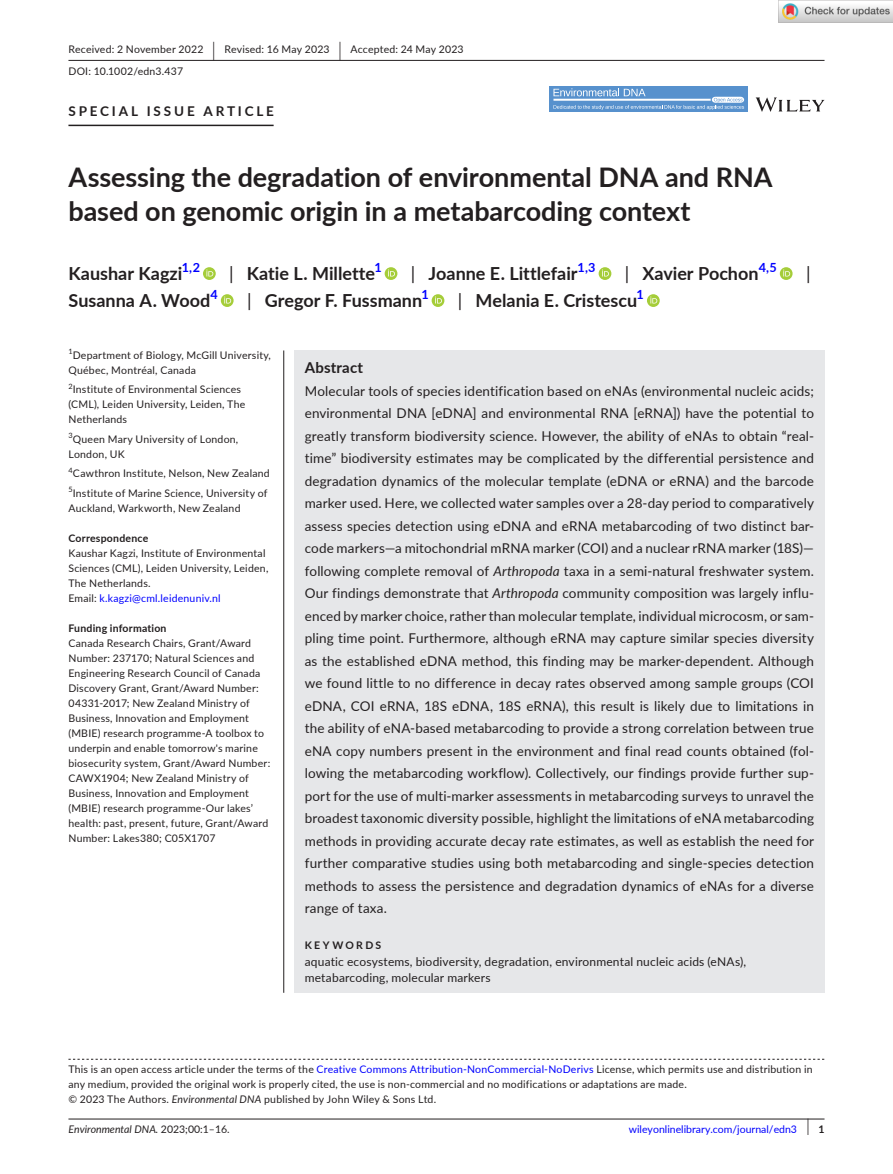
<style>
.page{position:relative;width:893px;height:1174px;background:#fff}
.page>*{position:absolute;margin:0;border:0;box-sizing:border-box;transform-origin:0 0}
.t1{font:700 27px/34.5px "Lato";letter-spacing:-.005em;color:#231f20}
.t2{font:700 18px "Lato";color:#231f20}
.t3{font:18px "Lato";color:#231f20}
.t4{font:700 15px "Lato";letter-spacing:.015em;color:#231f20}
.t5{font:13.5px/22.5px "Lato";letter-spacing:.01em;color:#231f20;text-align:justify}
.t6{font:700 13.5px "Lato";letter-spacing:.21em;color:#231f20}
.t7{font:700 12.6px "Lato";color:#00f}
.t8{font:12px/16.5px "Lato";letter-spacing:.015em;color:#231f20}
.t9{font:10.5px/15px "Lato";letter-spacing:.02em;color:#231f20}
.t10{font:10.5px "Lato";color:#00f}
.t11{font:700 10.5px "Lato";letter-spacing:.02em;color:#231f20}
.t12{font:italic 10.5px "Lato";color:#231f20}
.t13{font:700 10.5px "Lato";letter-spacing:.22em;color:#231f20}
.t14{font:7.35px "Lato";color:#231f20}
.s1{font-size:19.65px}
.s2{font-weight:400}
.s3{color:#00f}
.s4{font-style:italic}
.s5{font-style:normal}
.s6{font-size:17.4px;color:#231f20}
.s7{font-weight:700;color:#231f20}
</style>
<div class="page">
<hr style="left:68px;top:1118px;width:756px;height:1px;background:#231f20">
<svg style="left:756px;top:97px;width:68px;height:15px"></svg>
<div style="left:549px;top:86px;width:199px;height:26px;background:#5791cd"></div>
<svg style="left:553px;top:88px;width:191px;height:22px"></svg>
<hr style="left:68px;top:60px;width:756px;height:1px;background:#231f20">
<hr style="left:68px;top:125px;width:206px;height:1px;background:#231f20">
<svg style="left:203px;top:267px;width:13px;height:13px"></svg>
<svg style="left:206px;top:269px;width:7px;height:7px"></svg>
<svg style="left:385px;top:267px;width:12px;height:13px"></svg>
<svg style="left:388px;top:269px;width:7px;height:7px"></svg>
<svg style="left:599px;top:267px;width:12px;height:13px"></svg>
<svg style="left:602px;top:269px;width:7px;height:7px"></svg>
<svg style="left:780px;top:267px;width:13px;height:13px"></svg>
<svg style="left:783px;top:269px;width:7px;height:7px"></svg>
<svg style="left:221px;top:294px;width:13px;height:13px"></svg>
<svg style="left:224px;top:296px;width:7px;height:7px"></svg>
<svg style="left:432px;top:294px;width:12px;height:13px"></svg>
<svg style="left:435px;top:296px;width:7px;height:7px"></svg>
<svg style="left:647px;top:294px;width:13px;height:13px"></svg>
<svg style="left:650px;top:296px;width:7px;height:7px"></svg>
<svg style="left:68px;top:1058px;width:756px;height:1px"></svg>
<div style="left:294px;top:350px;width:530px;height:642px;background:#e6e7e9"></div>
<hr style="left:283px;top:350px;width:1px;height:642px;background:#231f20">
<img style="left:779px;top:0;width:114px;height:23px">
<p class="t9" style="left:68px;top:38px;width:397px;line-height:21.8px">Received: 2 November 2022 <span class="s1">|</span> Revised: 16 May 2023 <span class="s1">|</span> Accepted: 24 May 2023<br>DOI: 10.1002/edn3.437</p>
<p class="t6" style="left:68px;top:101px;width:207px">SPECIAL ISSUE ARTICLE</p>
<h1 class="t1" style="left:68px;top:159px;width:706px">Assessing the degradation of environmental DNA and RNA based on genomic origin in a metabarcoding context</h1>
<h2 class="t2" style="left:68px;top:260px;width:115px">Kaushar Kagzi</h2>
<p class="t7" style="left:182px;top:258px;width:20px">1,2</p>
<h2 class="t2" style="left:229px;top:260px;width:147px"><span class="s2">|</span> Katie L. Millette</h2>
<p class="t7" style="left:374px;top:258px;width:9px">1</p>
<h2 class="t2" style="left:411px;top:260px;width:168px"><span class="s2">|</span> Joanne E. Littlefair</h2>
<p class="t7" style="left:577px;top:258px;width:20px">1,3</p>
<h2 class="t2" style="left:625px;top:260px;width:135px"><span class="s2">|</span> Xavier Pochon</h2>
<p class="t7" style="left:759px;top:258px;width:20px">4,5</p>
<h2 class="t3" style="left:806px;top:260px;width:6px">|</h2>
<h2 class="t2" style="left:68px;top:287px;width:143px">Susanna A. Wood</h2>
<p class="t7" style="left:211px;top:285px;width:9px">4</p>
<h2 class="t2" style="left:247px;top:287px;width:177px"><span class="s2">|</span> Gregor F. Fussmann</h2>
<p class="t7" style="left:421px;top:285px;width:9px">1</p>
<h2 class="t2" style="left:458px;top:287px;width:181px"><span class="s2">|</span> Melania E. Cristescu</h2>
<p class="t7" style="left:637px;top:285px;width:9px">1</p>
<p class="t14" style="left:68px;top:346px;width:6px">1</p>
<p class="t9" style="left:68px;top:347px;width:204px;text-indent:4px">Department of Biology, McGill University,<br>Québec, Montréal, Canada</p>
<p class="t14" style="left:68px;top:381px;width:6px">2</p>
<p class="t9" style="left:68px;top:382px;width:178px;text-indent:4px">Institute of Environmental Sciences (CML), Leiden University, Leiden, The<br>Netherlands</p>
<p class="t9" style="left:68px;top:431px;width:171px"><sup>3</sup>Queen Mary University of London,<br>London, UK</p>
<p class="t9" style="left:68px;top:463px;width:203px;line-height:19.5px"><sup>4</sup>Cawthron Institute, Nelson, New Zealand<br><sup>5</sup>Institute of Marine Science, University of</p>
<p class="t9" style="left:68px;top:500px;width:174px">Auckland, Warkworth, New Zealand</p>
<p class="t11" style="left:68px;top:530px;width:81px">Correspondence</p>
<p class="t9" style="left:68px;top:545px;width:201px">Kaushar Kagzi, Institute of Environmental Sciences (CML), Leiden University, Leiden, The Netherlands.<br>Email: <span class="s3">k.kagzi@cml.leidenuniv.nl</span></p>
<p class="t11" style="left:68px;top:620px;width:100px">Funding information</p>
<p class="t9" style="left:68px;top:635px;width:203px">Canada Research Chairs, Grant/Award Number: 237170; Natural Sciences and Engineering Research Council of Canada Discovery Grant, Grant/Award Number:<br>04331-2017; New Zealand Ministry of Business, Innovation and Employment (MBIE) research programme-A toolbox to underpin and enable tomorrow's marine biosecurity system, Grant/Award Number:<br>CAWX1904; New Zealand Ministry of Business, Innovation and Employment (MBIE) research programme-Our lakes’ health: past, present, future, Grant/Award Number: Lakes380; C05X1707</p>
<p class="t4" style="left:305px;top:356px;width:60px">Abstract</p>
<p class="t5" style="left:305px;top:379px;width:511px">Molecular tools of species identification based on eNAs (environmental nucleic acids; environmental DNA [eDNA] and environmental RNA [eRNA]) have the potential to greatly transform biodiversity science. However, the ability of eNAs to obtain “real&shy;time” biodiversity estimates may be complicated by the differential persistence and degradation dynamics of the molecular template (eDNA or eRNA) and the barcode marker used. Here, we collected water samples over a 28-day period to comparatively assess species detection using eDNA and eRNA metabarcoding of two distinct bar&shy;code markers—a mitochondrial mRNA marker (COI) and a nuclear rRNA marker (18S)— following complete removal of <span class="s4">Arthropoda</span> taxa in a semi-natural freshwater system.<br>Our findings demonstrate that <span class="s4">Arthropoda</span> community composition was largely influ&shy;enced by marker choice, rather than molecular template, individual microcosm, or sam&shy;pling time point. Furthermore, although eRNA may capture similar species diversity as the established eDNA method, this finding may be marker-dependent. Although we found little to no difference in decay rates observed among sample groups (COI eDNA, COI eRNA, 18S eDNA, 18S eRNA), this result is likely due to limitations in the ability of eNA-based metabarcoding to provide a strong correlation between true eNA copy numbers present in the environment and final read counts obtained (fol&shy;lowing the metabarcoding workflow). Collectively, our findings provide further sup&shy;port for the use of multi-marker assessments in metabarcoding surveys to unravel the broadest taxonomic diversity possible, highlight the limitations of eNA metabarcoding methods in providing accurate decay rate estimates, as well as establish the need for further comparative studies using both metabarcoding and single-species detection methods to assess the persistence and degradation dynamics of eNAs for a diverse range of taxa.</p>
<p class="t13" style="left:305px;top:937px;width:78px">KEYWORDS</p>
<p class="t8" style="left:305px;top:952px;width:443px">aquatic ecosystems, biodiversity, degradation, environmental nucleic acids (eNAs), metabarcoding, molecular markers</p>
<p class="t9" style="left:68px;top:1061px;width:746px">This is an open access article under the terms of the <span class="s3">Creative Commons Attribution-NonCommercial-NoDerivs</span> License, which permits use and distribution in any medium, provided the original work is properly cited, the use is non-commercial and no modifications or adaptations are made.<br>© 2023 The Authors. <span class="s4">Environmental DNA</span> published by John Wiley &amp; Sons Ltd.</p>
<p class="t12" style="left:68px;top:1121px;width:163px">Environmental DNA. <span class="s5">2023;00:1–16.</span></p>
<p class="t10" style="left:629px;top:1121px;width:197px">wileyonlinelibrary.com/journal/edn3 <span class="s6">|</span> <span class="s7">1</span></p>
</div>
